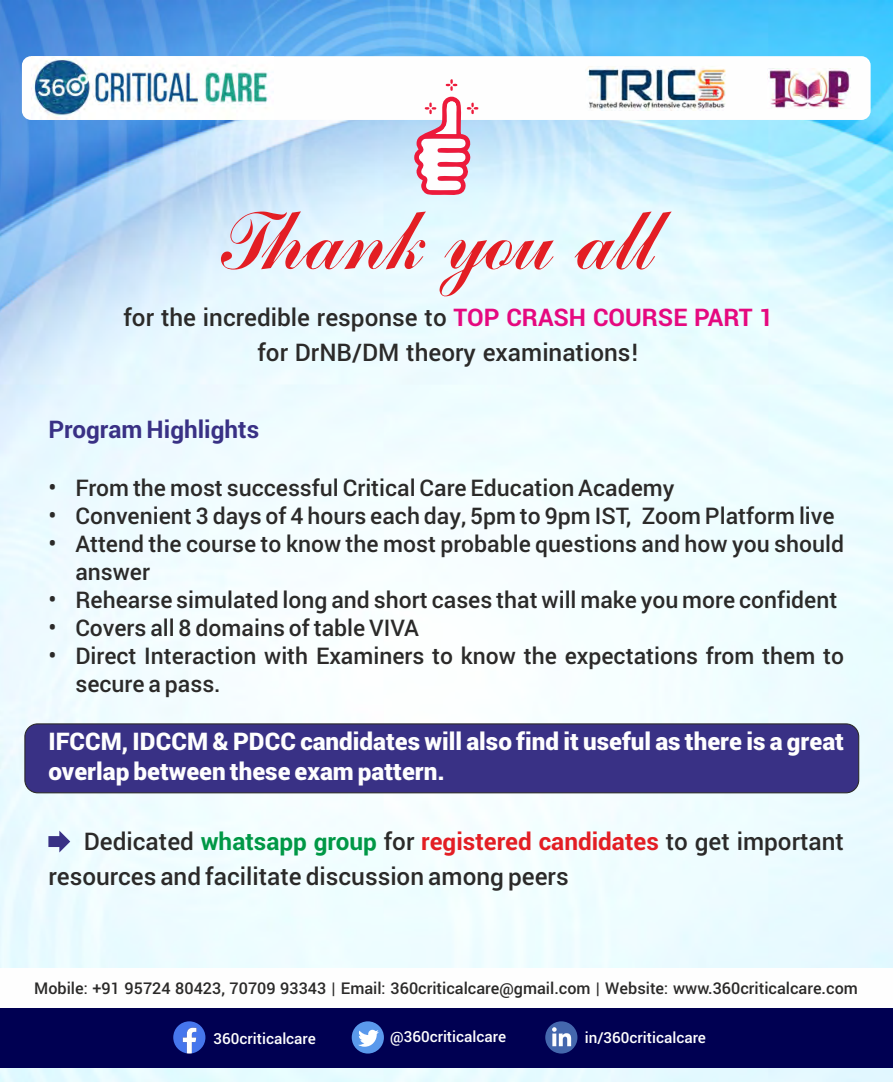
<style>
.page{position:relative;width:893px;height:1082px;background:#fff}
.page>*{position:absolute;margin:0;border:0;box-sizing:border-box;transform-origin:0 0}
.t1{font:76.65px "Arenski";color:#e31e24}
.t2{font:500 27px/35px "Yantramanav";color:#2b2a29;text-align:center}
.t3{font:900 27px/29.5px "Yantramanav";color:#fefefe}
.t4{font:700 27px "Yantramanav";color:#393185}
.t5{font:500 25.5px/27.9px "Yantramanav";color:#2b2a29}
.t6{font:500 18px "Yantramanav";color:#2b2a29}
.t7{font:500 16.95px "Yantramanav";color:#fefefe}
.s1{font-weight:700;color:#e5097f}
.s2{font-weight:700;color:#009846}
.s3{font-weight:700;color:#e31e24}
</style>
<div class="page">
<img style="left:0;top:0;width:893px;height:1082px">
<div style="left:22px;top:56px;width:849px;height:64px;background:#fefefe;border-radius:9px"></div>
<img style="left:32px;top:56px;width:236px;height:64px">
<img style="left:769px;top:68px;width:82px;height:41px">
<img style="left:585px;top:66px;width:140px;height:45px;border-radius:4px">
<div style="left:0;top:1007px;width:893px;height:60px;background:#000052"></div>
<div style="left:352px;top:1021px;width:32px;height:32px;background:#5a99ec;border-radius:50%"></div>
<svg style="left:358px;top:1029px;width:21px;height:17px"></svg>
<div style="left:545px;top:1021px;width:32px;height:32px;background:#4467ad;border-radius:50%"></div>
<svg style="left:552px;top:1027px;width:19px;height:19px"></svg>
<svg style="left:173px;top:1021px;width:32px;height:32px"></svg>
<div style="left:0;top:968px;width:893px;height:39px;background:#fefefe"></div>
<svg style="left:414px;top:79px;width:64px;height:118px"></svg>
<div style="left:24px;top:723px;width:835px;height:70px;background:#393185;border:1px solid #2b2a29;border-radius:13px"></div>
<svg style="left:48px;top:830px;width:22px;height:22px"></svg>
<h1 class="t1" style="left:207px;top:210px;width:442px">Thank you all</h1>
<p class="t2" style="left:123px;top:301px;width:652px">for the incredible response to <span class="s1">TOP CRASH COURSE PART 1 </span>for DrNB/DM theory examinations!</p>
<p class="t4" style="left:48px;top:412px;width:212px">Program Highlights</p>
<p class="t5" style="left:48px;top:474px;width:627px">• From the most successful Critical Care Education Academy</p>
<p class="t5" style="left:48px;top:502px;width:788px">• Convenient 3 days of 4 hours each day, 5pm to 9pm IST, Zoom Platform live</p>
<p class="t5" style="left:75px;top:530px;width:770px;text-indent:-27px">• Attend the course to know the most probable questions and how you should answer</p>
<p class="t5" style="left:48px;top:586px;width:790px">• Rehearse simulated long and short cases that will make you more confident</p>
<p class="t5" style="left:48px;top:614px;width:372px">• Covers all 8 domains of table VIVA</p>
<p class="t5" style="left:75px;top:642px;width:770px;text-indent:-27px">• Direct Interaction with Examiners to know the expectations from them to secure a pass.</p>
<p class="t3" style="left:48px;top:727px;width:797px">IFCCM, IDCCM &amp; PDCC candidates will also find it useful as there is a great overlap between these exam pattern.</p>
<p class="t2" style="left:48px;top:824px;width:797px;text-align:left;text-indent:36px">Dedicated <span class="s2">whatsapp group</span> for <span class="s3">registered candidates</span> to get important resources and facilitate discussion among peers</p>
<p class="t6" style="left:34px;top:976px;width:825px">Mobile: +91 95724 80423, 70709 93343 | Email: 360criticalcare@gmail.com | Website: www.360criticalcare.com</p>
<p class="t7" style="left:214px;top:1027px;width:104px">360criticalcare</p>
<p class="t7" style="left:390px;top:1026px;width:118px">@360criticalcare</p>
<p class="t7" style="left:585px;top:1027px;width:123px">in/360criticalcare</p>
</div>
